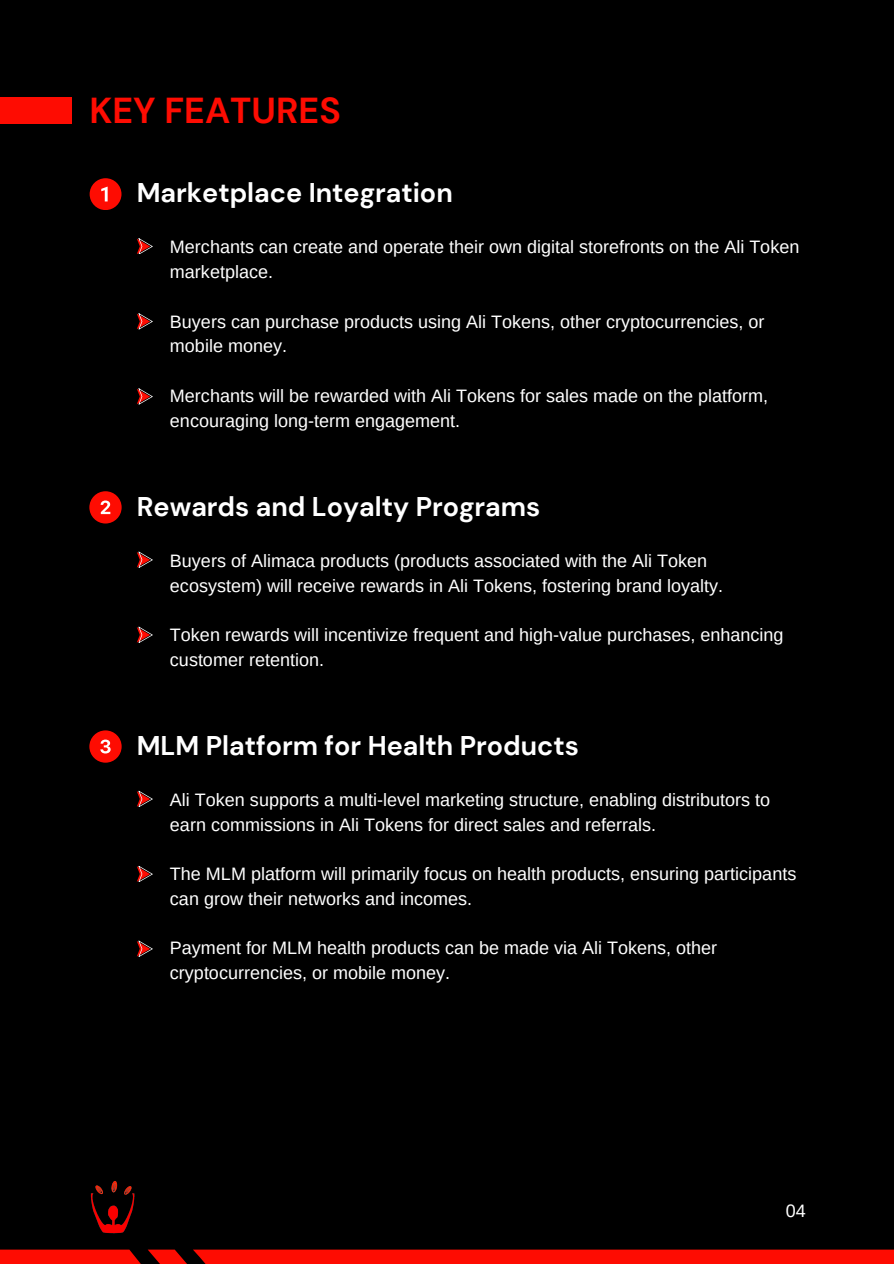
<style>
.page{position:relative;width:894px;height:1264px;background:#fff}
.page>*{position:absolute;margin:0;border:0;box-sizing:border-box;transform-origin:0 0}
.t1{font:700 36px "DM Sans";color:#fe0c02}
.t2{font:700 27px "DM Sans";color:#fff}
.t3{font:18px/24.8px "Arimo";color:#fff}
</style>
<div class="page">
<div style="left:0;top:0;width:893px;height:1263px;background:#000"></div>
<div style="left:0;top:98px;width:71px;height:26px;background:#fe0c02"></div>
<svg style="left:89px;top:730px;width:33px;height:32px"></svg>
<svg style="left:89px;top:491px;width:33px;height:32px"></svg>
<svg style="left:90px;top:178px;width:31px;height:32px"></svg>
<svg style="left:137px;top:238px;width:15px;height:16px"></svg>
<svg style="left:137px;top:551px;width:15px;height:16px"></svg>
<svg style="left:137px;top:790px;width:15px;height:16px"></svg>
<svg style="left:137px;top:313px;width:15px;height:16px"></svg>
<svg style="left:137px;top:626px;width:15px;height:16px"></svg>
<svg style="left:137px;top:866px;width:15px;height:15px"></svg>
<svg style="left:137px;top:940px;width:15px;height:16px"></svg>
<svg style="left:137px;top:388px;width:15px;height:16px"></svg>
<svg style="left:0;top:1249px;width:893px;height:14px;background:#e80a01"></svg>
<img style="left:90px;top:1181px;width:45px;height:52px">
<h1 class="t1" style="left:89px;top:87px;width:253px">KEY FEATURES</h1>
<p class="t2" style="left:137px;top:176px;width:317px">Marketplace Integration</p>
<p class="t3" style="left:170px;top:235px;width:630px">Merchants can create and operate their own digital storefronts on the Ali Token marketplace.</p>
<h2 class="t3" style="left:170px;top:309px;width:595px">Buyers can purchase products using Ali Tokens, other cryptocurrencies, or mobile money.</h2>
<p class="t3" style="left:170px;top:383px;width:599px">Merchants will be rewarded with Ali Tokens for sales made on the platform, encouraging long-term engagement.</p>
<h2 class="t2" style="left:137px;top:489px;width:405px">Rewards and Loyalty Programs</h2>
<p class="t3" style="left:170px;top:548px;width:554px">Buyers of Alimaca products (products associated with the Ali Token ecosystem) will receive rewards in Ali Tokens, fostering brand loyalty.</p>
<p class="t3" style="left:170px;top:622px;width:615px">Token rewards will incentivize frequent and high-value purchases, enhancing customer retention.</p>
<p class="t2" style="left:137px;top:728px;width:443px">MLM Platform for Health Products</p>
<p class="t3" style="left:170px;top:787px;width:601px">Ali Token supports a multi-level marketing structure, enabling distributors to earn commissions in Ali Tokens for direct sales and referrals.</p>
<p class="t3" style="left:170px;top:861px;width:627px">The MLM platform will primarily focus on health products, ensuring participants can grow their networks and incomes.</p>
<p class="t3" style="left:170px;top:935px;width:548px">Payment for MLM health products can be made via Ali Tokens, other cryptocurrencies, or mobile money.</p>
<p class="t3" style="left:785px;top:1198px;width:22px">04</p>
</div>
